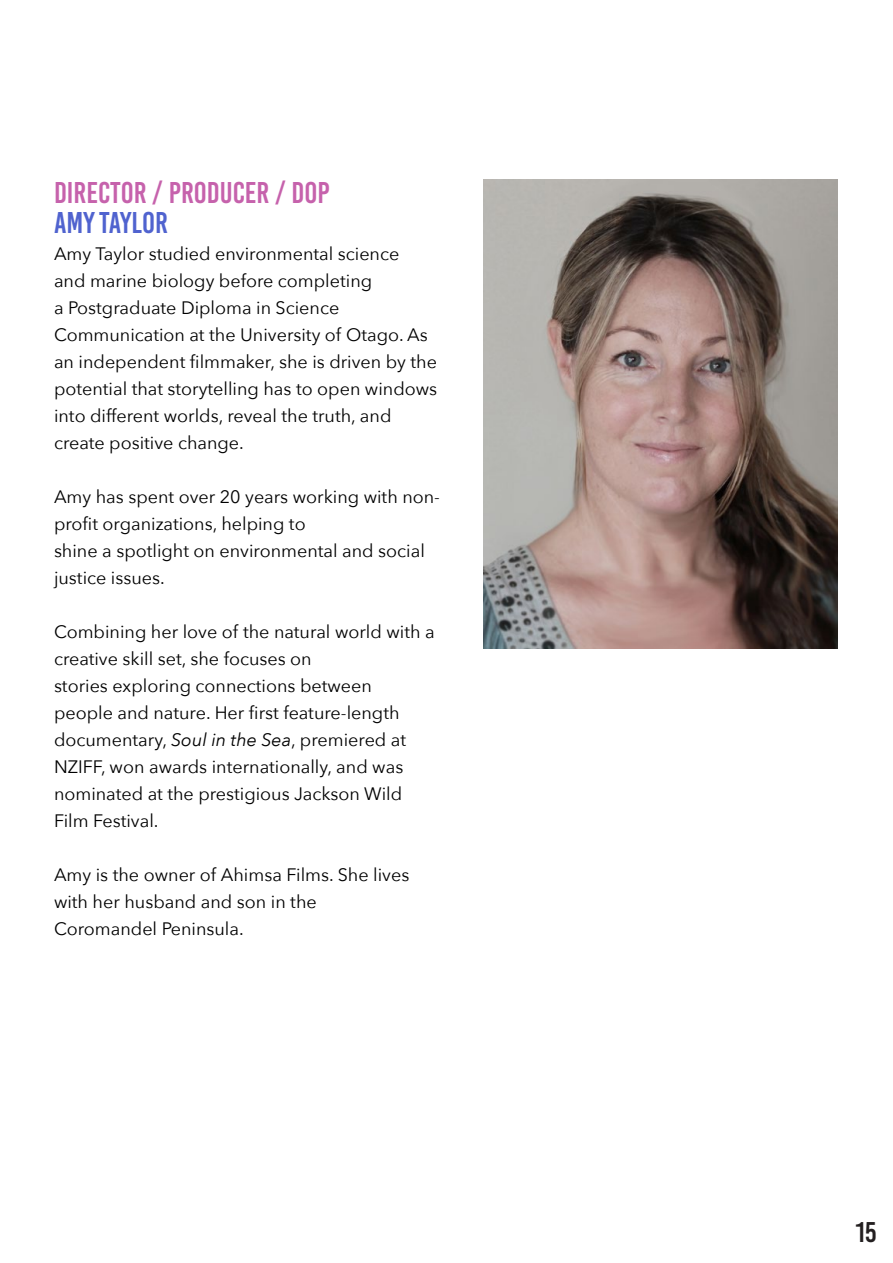
<style>
.page{position:relative;width:893px;height:1263px;background:#fff}
.page>*{position:absolute;margin:0;border:0;box-sizing:border-box;transform-origin:0 0}
.t1{font:30px/30px "Bebas Kai";color:#c662ac}
.t2{font:28.5px "Bebas Kai";color:#231f20}
.t3{font:18px/27px "Avenir Next";color:#000}
.s1{color:#5063cf}
.s2{font-style:italic}
</style>
<div class="page">
<img style="left:483px;top:180px;width:354px;height:468px">
<p class="t1" style="left:54px;top:177px;width:277px">DIRECTOR / PRODUCER / DOP<br><span class="s1">AMY TAYLOR</span></p>
<p class="t3" style="left:54px;top:239px;width:385px">Amy Taylor studied environmental science<br>and marine biology before completing<br>a Postgraduate Diploma in Science Communication at the University of Otago. As an independent filmmaker, she is driven by the potential that storytelling has to open windows into different worlds, reveal the truth, and create positive change.</p>
<p class="t3" style="left:54px;top:482px;width:387px">Amy has spent over 20 years working with non&shy;profit organizations, helping to</p>
<p class="t3" style="left:54px;top:536px;width:372px">shine a spotlight on environmental and social justice issues.</p>
<p class="t3" style="left:54px;top:617px;width:382px">Combining her love of the natural world with a creative skill set, she focuses on</p>
<p class="t3" style="left:54px;top:671px;width:354px">stories exploring connections between people and nature. Her first feature-length documentary, <span class="s2">Soul in the Sea</span>, premiered at NZIFF, won awards internationally, and was nominated at the prestigious Jackson Wild</p>
<p class="t3" style="left:54px;top:806px;width:106px">Film Festival.</p>
<p class="t3" style="left:54px;top:860px;width:357px">Amy is the owner of Ahimsa Films. She lives with her husband and son in the</p>
<p class="t3" style="left:54px;top:914px;width:191px">Coromandel Peninsula.</p>
<h2 class="t2" style="left:855px;top:1217px;width:23px">15</h2>
</div>
